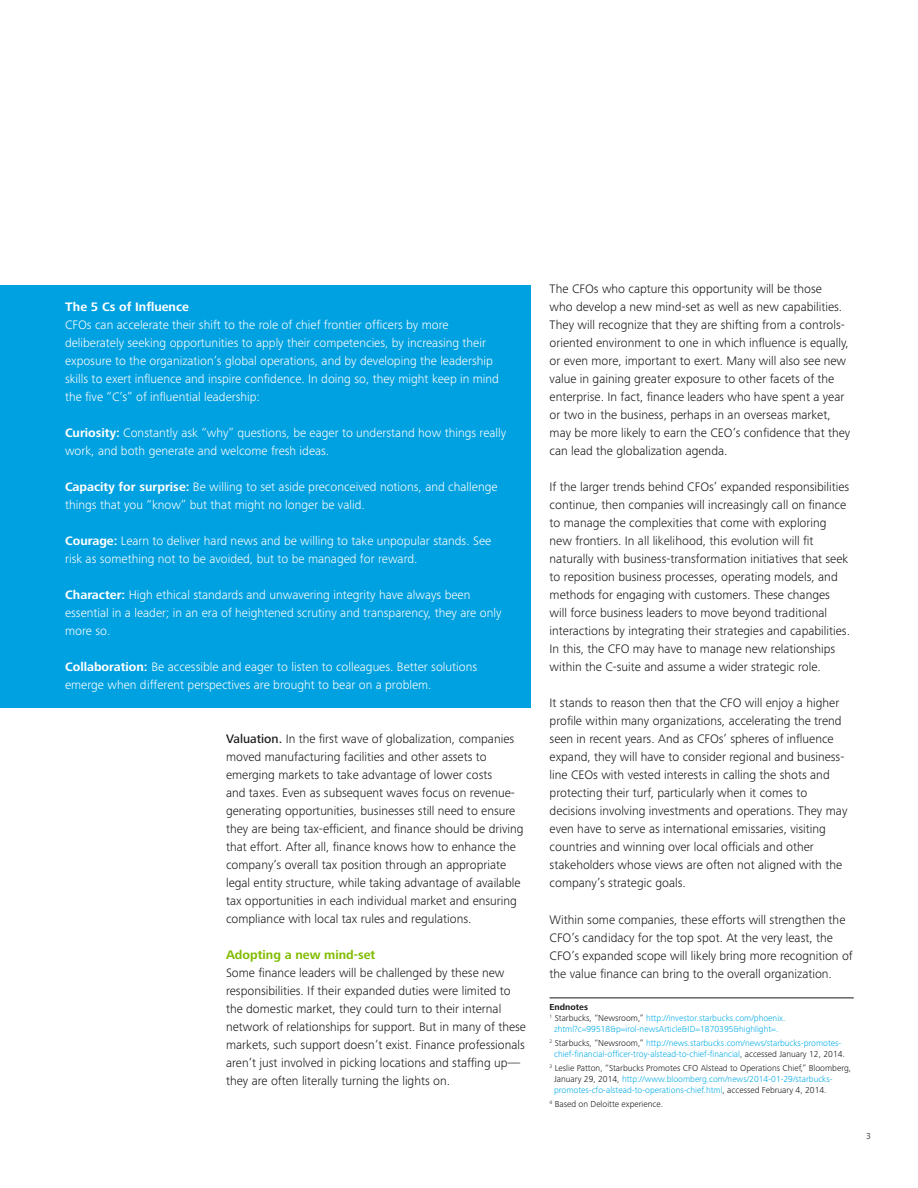
<style>
.page{position:relative;width:918px;height:1188px;background:#fff}
.page>*{position:absolute;margin:0;border:0;box-sizing:border-box;transform-origin:0 0}
.t1{font:300 12.75px/18px "Frutiger Next Pro";color:#1a1818}
.t2{font:300 12.75px/18px "Frutiger Next Pro";color:#fff}
.t3{font:700 12.75px "Frutiger Next Pro";color:#81bc00}
.t4{font:700 12.75px "Frutiger Next Pro";color:#fff}
.t5{font:300 9px/10.8px "Frutiger Next Pro";color:#00abe7;text-align:center}
.t6{font:300 9px/10.8px "Frutiger Next Pro";color:#1a1818}
.t7{font:700 9px "Frutiger Next Pro";color:#1a1818}
.s1{font-weight:700}
.s2{font-weight:500}
.s3{color:#1a1818}
.s4{color:#00abe7}
</style>
<div class="page">
<div style="left:0;top:285px;width:530px;height:422px;background:#00a1e0"></div>
<hr style="left:550px;top:997px;width:304px;height:1px;background:#1a1818">
<p class="t4" style="left:65px;top:299px;width:125px">The 5 Cs of Influence</p>
<p class="t2" style="left:65px;top:316px;width:435px">CFOs can accelerate their shift to the role of chief frontier officers by more deliberately seeking opportunities to apply their competencies, by increasing their exposure to the organization’s global operations, and by developing the leadership skills to exert influence and inspire confidence. In doing so, they might keep in mind the five “C’s” of influential leadership:</p>
<p class="t2" style="left:65px;top:424px;width:443px"><span class="s1">Curiosity:</span> Constantly ask “why” questions, be eager to understand how things really work, and both generate and welcome fresh ideas.</p>
<p class="t2" style="left:65px;top:478px;width:434px"><span class="s1">Capacity for surprise:</span> Be willing to set aside preconceived notions, and challenge things that you “know” but that might no longer be valid.</p>
<p class="t2" style="left:65px;top:532px;width:428px"><span class="s1">Courage:</span> Learn to deliver hard news and be willing to take unpopular stands. See risk as something not to be avoided, but to be managed for reward.</p>
<p class="t2" style="left:65px;top:586px;width:438px"><span class="s1">Character:</span> High ethical standards and unwavering integrity have always been essential in a leader; in an era of heightened scrutiny and transparency, they are only more so.</p>
<p class="t2" style="left:65px;top:658px;width:414px"><span class="s1">Collaboration:</span> Be accessible and eager to listen to colleagues. Better solutions emerge when different perspectives are brought to bear on a problem.</p>
<p class="t1" style="left:226px;top:730px;width:299px"><span class="s2">Valuation.</span> In the first wave of globalization, companies moved manufacturing facilities and other assets to emerging markets to take advantage of lower costs<br>and taxes. Even as subsequent waves focus on revenue&shy;generating opportunities, businesses still need to ensure they are being tax-efficient, and finance should be driving that effort. After all, finance knows how to enhance the company’s overall tax position through an appropriate legal entity structure, while taking advantage of available tax opportunities in each individual market and ensuring compliance with local tax rules and regulations.</p>
<p class="t3" style="left:226px;top:947px;width:151px">Adopting a new mind-set</p>
<p class="t1" style="left:226px;top:964px;width:302px">Some finance leaders will be challenged by these new responsibilities. If their expanded duties were limited to the domestic market, they could turn to their internal network of relationships for support. But in many of these markets, such support doesn’t exist. Finance professionals aren’t just involved in picking locations and staffing up— they are often literally turning the lights on.</p>
<p class="t1" style="left:550px;top:280px;width:302px">The CFOs who capture this opportunity will be those<br>who develop a new mind-set as well as new capabilities.<br>They will recognize that they are shifting from a controls&shy;oriented environment to one in which influence is equally, or even more, important to exert. Many will also see new value in gaining greater exposure to other facets of the enterprise. In fact, finance leaders who have spent a year or two in the business, perhaps in an overseas market, may be more likely to earn the CEO’s confidence that they can lead the globalization agenda.</p>
<p class="t1" style="left:550px;top:478px;width:302px">If the larger trends behind CFOs’ expanded responsibilities continue, then companies will increasingly call on finance to manage the complexities that come with exploring new frontiers. In all likelihood, this evolution will fit naturally with business-transformation initiatives that seek to reposition business processes, operating models, and methods for engaging with customers. These changes will force business leaders to move beyond traditional interactions by integrating their strategies and capabilities.<br>In this, the CFO may have to manage new relationships within the C-suite and assume a wider strategic role.</p>
<p class="t1" style="left:550px;top:694px;width:299px">It stands to reason then that the CFO will enjoy a higher profile within many organizations, accelerating the trend seen in recent years. And as CFOs’ spheres of influence expand, they will have to consider regional and business&shy;line CEOs with vested interests in calling the shots and protecting their turf, particularly when it comes to decisions involving investments and operations. They may even have to serve as international emissaries, visiting countries and winning over local officials and other stakeholders whose views are often not aligned with the company’s strategic goals.</p>
<p class="t1" style="left:550px;top:910px;width:305px">Within some companies, these efforts will strengthen the CFO’s candidacy for the top spot. At the very least, the CFO’s expanded scope will likely bring more recognition of the value finance can bring to the overall organization.</p>
<p class="t7" style="left:550px;top:1002px;width:40px">Endnotes</p>
<p class="t5" style="left:550px;top:1013px;width:237px"><sup>1</sup> <span class="s3">Starbucks, “Newsroom,”</span> http://investor.starbucks.com/phoenix. zhtml?c=99518&amp;p=irol-newsArticle&amp;ID=1870395&amp;highlight=.</p>
<p class="t5" style="left:550px;top:1038px;width:297px"><sup>2</sup> <span class="s3">Starbucks, “Newsroom,”</span> http://news.starbucks.com/news/starbucks-promotes&shy;chief-financial-officer-troy-alstead-to-chief-financial<span class="s3">, accessed January 12, 2014.</span></p>
<p class="t6" style="left:554px;top:1063px;width:299px;text-indent:-4px"><sup>3</sup> Leslie Patton, “Starbucks Promotes CFO Alstead to Operations Chief,” Bloomberg,<br>January 29, 2014, <span class="s4">http://www.bloomberg.com/news/2014-01-29/starbucks&shy;promotes-cfo-alstead-to-operations-chief.html</span>, accessed February 4, 2014.</p>
<p class="t6" style="left:550px;top:1098px;width:115px"><sup>4</sup> Based on Deloitte experience.</p>
<p class="t6" style="left:866px;top:1130px;width:6px">3</p>
</div>
